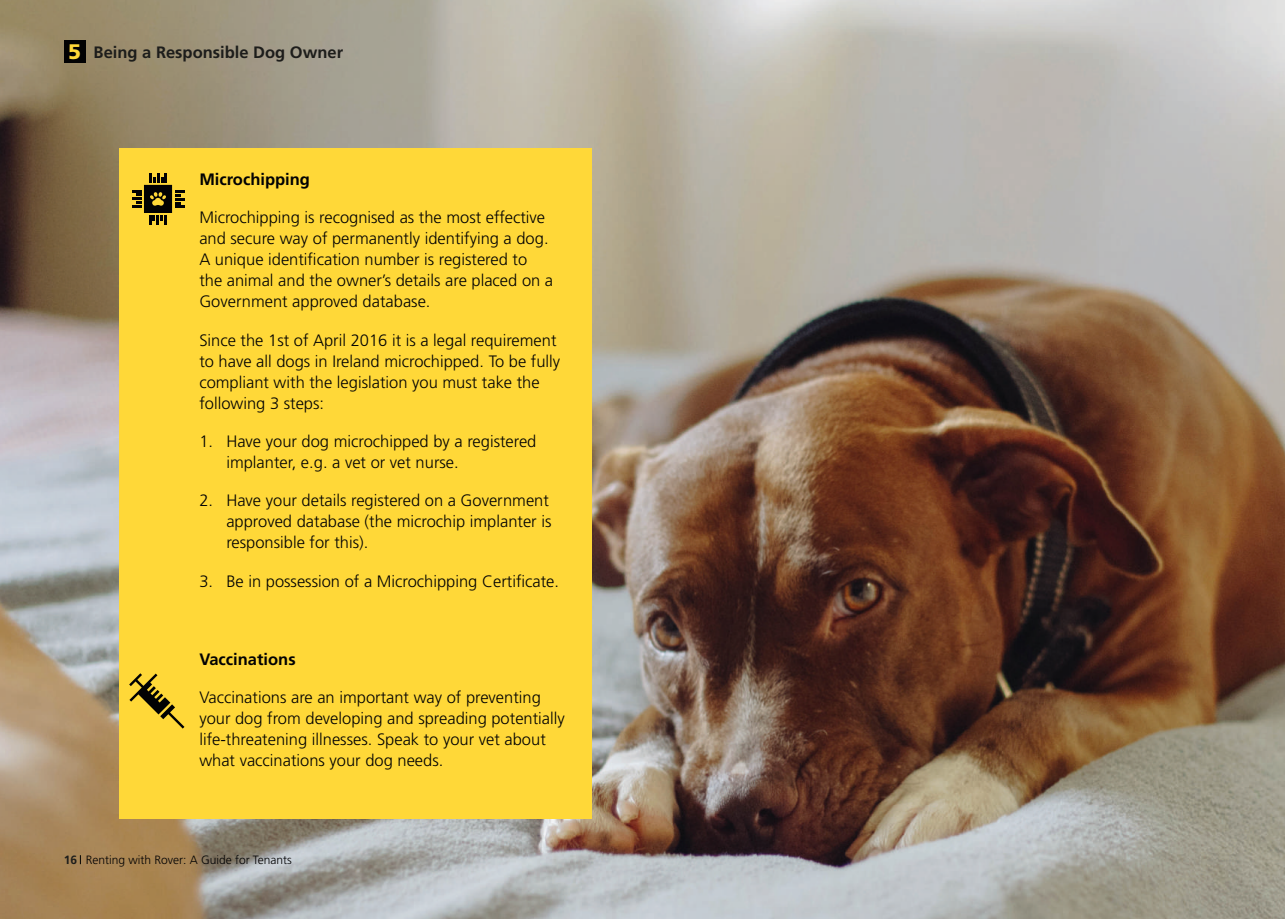
<style>
.page{position:relative;width:1285px;height:919px;background:#fff}
.page>*{position:absolute;margin:0;border:0;box-sizing:border-box;transform-origin:0 0}
.t1{font:300 16.5px/21px "Frutiger LT Std";color:#020203}
.t2{font:700 16.5px "Frutiger LT Std";color:#1d1d1b}
.t3{font:700 16.5px "Frutiger LT Std";color:#020203}
.t4{font:300 12px "Frutiger LT Std";color:#020203}
.s1{font-weight:900;font-size:21px;color:#ffd838}
.s2{font-weight:700;color:#1d1d1b}
</style>
<div class="page">
<img style="left:0;top:0;width:1284px;height:918px">
<div style="left:119px;top:148px;width:472px;height:670px;background:#ffd838"></div>
<div style="left:64px;top:40px;width:21px;height:23px;background:#020203"></div>
<svg style="left:132px;top:173px;width:52px;height:51px"></svg>
<svg style="left:129px;top:673px;width:55px;height:55px"></svg>
<p class="t2" style="left:68px;top:42px;width:276px"><span class="s1">5</span> Being a Responsible Dog Owner</p>
<p class="t3" style="left:199px;top:170px;width:112px">Microchipping</p>
<p class="t1" style="left:199px;top:207px;width:355px">Microchipping is recognised as the most effective and secure way of permanently identifying a dog.<br>A unique identification number is registered to the animal and the owner’s details are placed on a Government approved database.</p>
<p class="t1" style="left:199px;top:329px;width:362px">Since the 1st of April 2016 it is a legal requirement to have all dogs in Ireland microchipped. To be fully compliant with the legislation you must take the following 3 steps:</p>
<p class="t1" style="left:226px;top:430px;width:311px;text-indent:-27px">1. Have your dog microchipped by a registered implanter, e.g. a vet or vet nurse.</p>
<p class="t1" style="left:226px;top:489px;width:326px;text-indent:-27px">2. Have your details registered on a Government approved database (the microchip implanter is responsible for this).</p>
<p class="t1" style="left:199px;top:571px;width:361px">3. Be in possession of a Microchipping Certificate.</p>
<p class="t3" style="left:199px;top:649px;width:98px">Vaccinations</p>
<p class="t1" style="left:199px;top:686px;width:367px">Vaccinations are an important way of preventing your dog from developing and spreading potentially life-threatening illnesses. Speak to your vet about what vaccinations your dog needs.</p>
<p class="t4" style="left:64px;top:853px;width:229px"><span class="s2">16</span> Renting with Rover: A Guide for Tenants</p>
</div>
